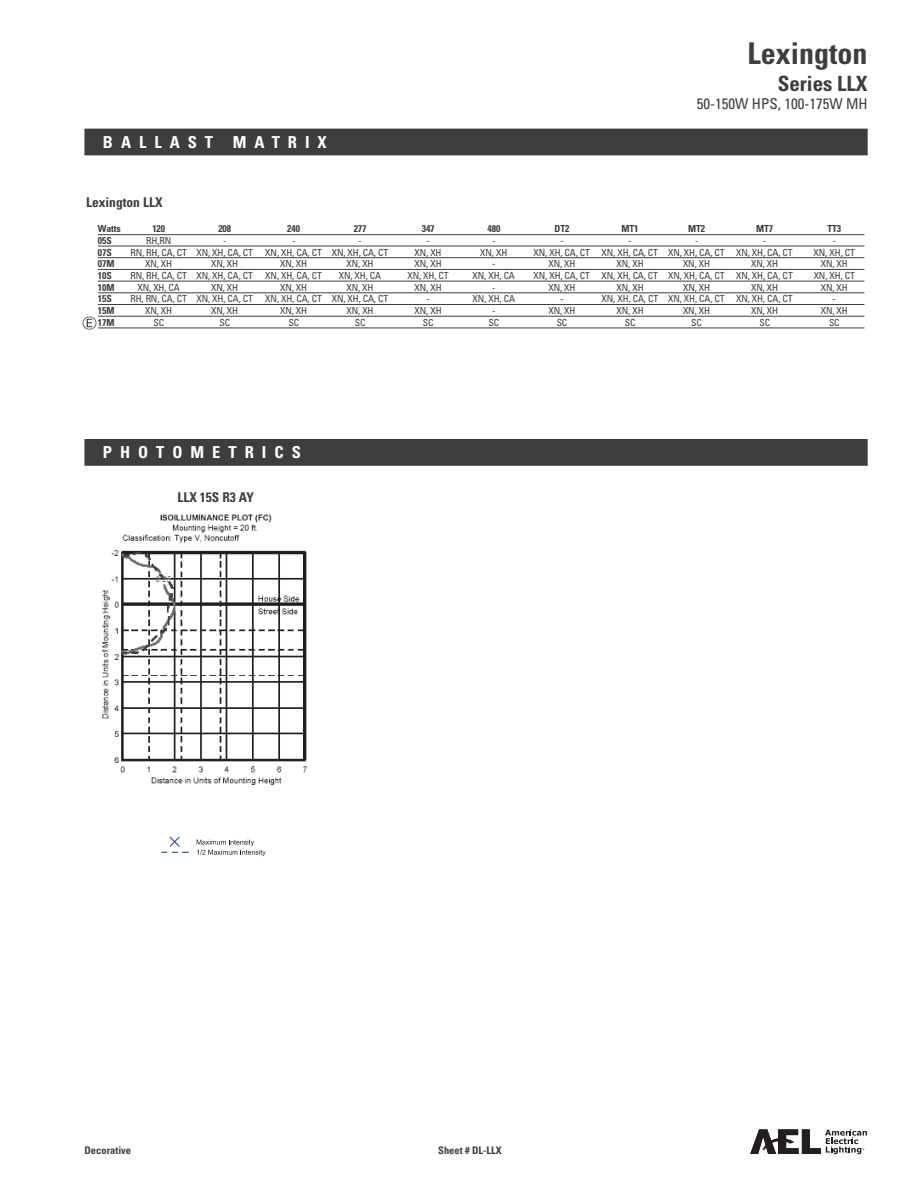
<style>
.page{position:relative;width:918px;height:1188px;background:#fff}
.page>*{position:absolute;margin:0;border:0;box-sizing:border-box;transform-origin:0 0}
.t1{font:700 condensed 30px "Univers";color:#3e3e3f}
.t2{font:700 condensed 21px "Univers";color:#3e3e3f}
.t3{font:700 condensed 16.5px "Univers";letter-spacing:.485em;color:#fff}
.t4{font:condensed 15px "Univers";color:#3e3e3f}
.t5{font:700 condensed 13.5px "Univers";color:#3e3e3f}
.t6{font:700 condensed 10.5px "Univers";color:#3e3e3f}
.t7{font:condensed 9.75px "Univers";letter-spacing:-.01em;color:#3e3e3f}
.t8{font:700 condensed 9.75px "Univers";letter-spacing:-.01em;color:#3e3e3f}
</style>
<div class="page">
<div style="left:85px;top:129px;width:782px;height:26px;background:#3e3e3f"></div>
<div style="left:85px;top:440px;width:782px;height:25px;background:#3e3e3f"></div>
<div style="left:85px;top:439px;width:783px;height:27px;border:1px solid #3e3e3f"></div>
<svg style="left:162px;top:836px;width:26px;height:17px"></svg>
<svg style="left:197px;top:840px;width:69px;height:16px"></svg>
<svg style="left:750px;top:1129px;width:117px;height:25px"></svg>
<img style="left:102px;top:514px;width:206px;height:271px">
<hr style="left:98px;top:234px;width:766px;height:1px;background:#3e3e3f">
<hr style="left:98px;top:246px;width:766px;height:1px;background:#3e3e3f">
<hr style="left:98px;top:257px;width:766px;height:1px;background:#3e3e3f">
<hr style="left:98px;top:269px;width:766px;height:1px;background:#3e3e3f">
<hr style="left:98px;top:281px;width:766px;height:1px;background:#3e3e3f">
<hr style="left:98px;top:293px;width:766px;height:1px;background:#3e3e3f">
<hr style="left:98px;top:304px;width:766px;height:1px;background:#3e3e3f">
<hr style="left:98px;top:316px;width:766px;height:1px;background:#3e3e3f">
<hr style="left:98px;top:328px;width:766px;height:1px;background:#3e3e3f">
<img style="left:83px;top:316px;width:13px;height:14px">
<p class="t3" style="left:103px;top:132px;width:225px">BALLAST MATRIX</p>
<p class="t5" style="left:86px;top:194px;width:78px">Lexington LLX</p>
<p class="t1" style="left:748px;top:35px;width:122px">Lexington</p>
<p class="t2" style="left:778px;top:71px;width:91px">Series LLX</p>
<p class="t4" style="left:697px;top:94px;width:172px">50-150W HPS, 100-175W MH</p>
<p class="t8" style="left:98px;top:223px;width:24px">Watts</p>
<p class="t8" style="left:152px;top:223px;width:14px">120</p>
<p class="t8" style="left:218px;top:223px;width:14px">208</p>
<p class="t8" style="left:287px;top:223px;width:14px">240</p>
<p class="t8" style="left:354px;top:223px;width:14px">277</p>
<p class="t8" style="left:422px;top:223px;width:14px">347</p>
<p class="t8" style="left:488px;top:223px;width:14px">480</p>
<p class="t8" style="left:555px;top:223px;width:16px">DT2</p>
<p class="t8" style="left:622px;top:223px;width:19px">MT1</p>
<p class="t8" style="left:688px;top:223px;width:19px">MT2</p>
<p class="t8" style="left:756px;top:223px;width:19px">MT7</p>
<p class="t8" style="left:827px;top:223px;width:15px">TT3</p>
<p class="t8" style="left:98px;top:234px;width:15px">05S</p>
<p class="t7" style="left:146px;top:234px;width:27px">RH,RN</p>
<p class="t7" style="left:223px;top:234px;width:5px">-</p>
<p class="t7" style="left:292px;top:234px;width:5px">-</p>
<p class="t7" style="left:359px;top:234px;width:5px">-</p>
<p class="t7" style="left:427px;top:234px;width:5px">-</p>
<p class="t7" style="left:492px;top:234px;width:5px">-</p>
<p class="t7" style="left:560px;top:234px;width:5px">-</p>
<p class="t7" style="left:628px;top:234px;width:5px">-</p>
<p class="t7" style="left:695px;top:234px;width:5px">-</p>
<p class="t7" style="left:763px;top:234px;width:5px">-</p>
<p class="t7" style="left:833px;top:234px;width:5px">-</p>
<p class="t8" style="left:98px;top:246px;width:15px">07S</p>
<p class="t7" style="left:130px;top:246px;width:124px">RN, RH, CA, CT XN, XH, CA, CT</p>
<p class="t7" style="left:265px;top:246px;width:124px">XN, XH, CA, CT XN, XH, CA, CT</p>
<p class="t7" style="left:415px;top:246px;width:29px">XN, XH</p>
<p class="t7" style="left:480px;top:246px;width:29px">XN, XH</p>
<p class="t7" style="left:534px;top:246px;width:261px">XN, XH, CA, CT XN, XH, CA, CT XN, XH, CA, CT XN, XH, CA, CT</p>
<p class="t7" style="left:813px;top:246px;width:43px">XN, XH, CT</p>
<p class="t8" style="left:98px;top:258px;width:18px">07M</p>
<p class="t7" style="left:145px;top:258px;width:29px">XN, XH</p>
<p class="t7" style="left:211px;top:258px;width:29px">XN, XH</p>
<p class="t7" style="left:280px;top:258px;width:29px">XN, XH</p>
<p class="t7" style="left:347px;top:258px;width:29px">XN, XH</p>
<p class="t7" style="left:415px;top:258px;width:29px">XN, XH</p>
<p class="t7" style="left:492px;top:258px;width:5px">-</p>
<p class="t7" style="left:548px;top:258px;width:29px">XN, XH</p>
<p class="t7" style="left:617px;top:258px;width:29px">XN, XH</p>
<p class="t7" style="left:683px;top:258px;width:29px">XN, XH</p>
<p class="t7" style="left:751px;top:258px;width:29px">XN, XH</p>
<p class="t7" style="left:821px;top:258px;width:29px">XN, XH</p>
<p class="t8" style="left:98px;top:270px;width:15px">10S</p>
<p class="t7" style="left:130px;top:269px;width:124px">RN, RH, CA, CT XN, XH, CA, CT</p>
<p class="t7" style="left:265px;top:269px;width:58px">XN, XH, CA, CT</p>
<p class="t7" style="left:339px;top:269px;width:44px">XN, XH, CA</p>
<p class="t7" style="left:407px;top:269px;width:43px">XN, XH, CT</p>
<p class="t7" style="left:473px;top:269px;width:44px">XN, XH, CA</p>
<p class="t7" style="left:533px;top:269px;width:261px">XN, XH, CA, CT XN, XH, CA, CT XN, XH, CA, CT XN, XH, CA, CT</p>
<p class="t7" style="left:814px;top:269px;width:43px">XN, XH, CT</p>
<p class="t8" style="left:98px;top:281px;width:18px">10M</p>
<p class="t7" style="left:138px;top:281px;width:44px">XN, XH, CA</p>
<p class="t7" style="left:211px;top:281px;width:29px">XN, XH</p>
<p class="t7" style="left:280px;top:281px;width:29px">XN, XH</p>
<p class="t7" style="left:346px;top:281px;width:29px">XN, XH</p>
<p class="t7" style="left:415px;top:281px;width:29px">XN, XH</p>
<p class="t7" style="left:492px;top:281px;width:5px">-</p>
<p class="t7" style="left:548px;top:281px;width:29px">XN, XH</p>
<p class="t7" style="left:617px;top:281px;width:29px">XN, XH</p>
<p class="t7" style="left:683px;top:281px;width:29px">XN, XH</p>
<p class="t7" style="left:751px;top:281px;width:29px">XN, XH</p>
<p class="t7" style="left:821px;top:281px;width:29px">XN, XH</p>
<p class="t8" style="left:98px;top:293px;width:15px">15S</p>
<p class="t7" style="left:130px;top:293px;width:124px">RH, RN, CA, CT XN, XH, CA, CT</p>
<p class="t7" style="left:265px;top:293px;width:124px">XN, XH, CA, CT XN, XH, CA, CT</p>
<p class="t7" style="left:426px;top:293px;width:5px">-</p>
<p class="t7" style="left:473px;top:293px;width:44px">XN, XH, CA</p>
<p class="t7" style="left:560px;top:293px;width:5px">-</p>
<p class="t7" style="left:602px;top:293px;width:193px">XN, XH, CA, CT XN, XH, CA, CT XN, XH, CA, CT</p>
<p class="t7" style="left:832px;top:293px;width:5px">-</p>
<p class="t8" style="left:98px;top:305px;width:18px">15M</p>
<p class="t7" style="left:145px;top:304px;width:29px">XN, XH</p>
<p class="t7" style="left:211px;top:304px;width:29px">XN, XH</p>
<p class="t7" style="left:280px;top:304px;width:29px">XN, XH</p>
<p class="t7" style="left:347px;top:304px;width:29px">XN, XH</p>
<p class="t7" style="left:415px;top:304px;width:29px">XN, XH</p>
<p class="t7" style="left:492px;top:304px;width:5px">-</p>
<p class="t7" style="left:548px;top:304px;width:29px">XN, XH</p>
<p class="t7" style="left:617px;top:304px;width:29px">XN, XH</p>
<p class="t7" style="left:683px;top:304px;width:29px">XN, XH</p>
<p class="t7" style="left:751px;top:304px;width:29px">XN, XH</p>
<p class="t7" style="left:821px;top:304px;width:29px">XN, XH</p>
<p class="t8" style="left:98px;top:316px;width:18px">17M</p>
<p class="t7" style="left:153px;top:316px;width:12px">SC</p>
<p class="t7" style="left:219px;top:316px;width:12px">SC</p>
<p class="t7" style="left:288px;top:316px;width:12px">SC</p>
<p class="t7" style="left:355px;top:316px;width:12px">SC</p>
<p class="t7" style="left:423px;top:316px;width:12px">SC</p>
<p class="t7" style="left:489px;top:316px;width:12px">SC</p>
<p class="t7" style="left:557px;top:316px;width:12px">SC</p>
<p class="t7" style="left:625px;top:316px;width:12px">SC</p>
<p class="t7" style="left:691px;top:316px;width:12px">SC</p>
<p class="t7" style="left:759px;top:316px;width:12px">SC</p>
<p class="t7" style="left:829px;top:316px;width:12px">SC</p>
<p class="t3" style="left:103px;top:442px;width:199px">PHOTOMETRICS</p>
<p class="t5" style="left:177px;top:488px;width:78px">LLX 15S R3 AY</p>
<p class="t6" style="left:85px;top:1144px;width:48px">Decorative</p>
<p class="t6" style="left:438px;top:1144px;width:65px">Sheet # DL-LLX</p>
</div>
